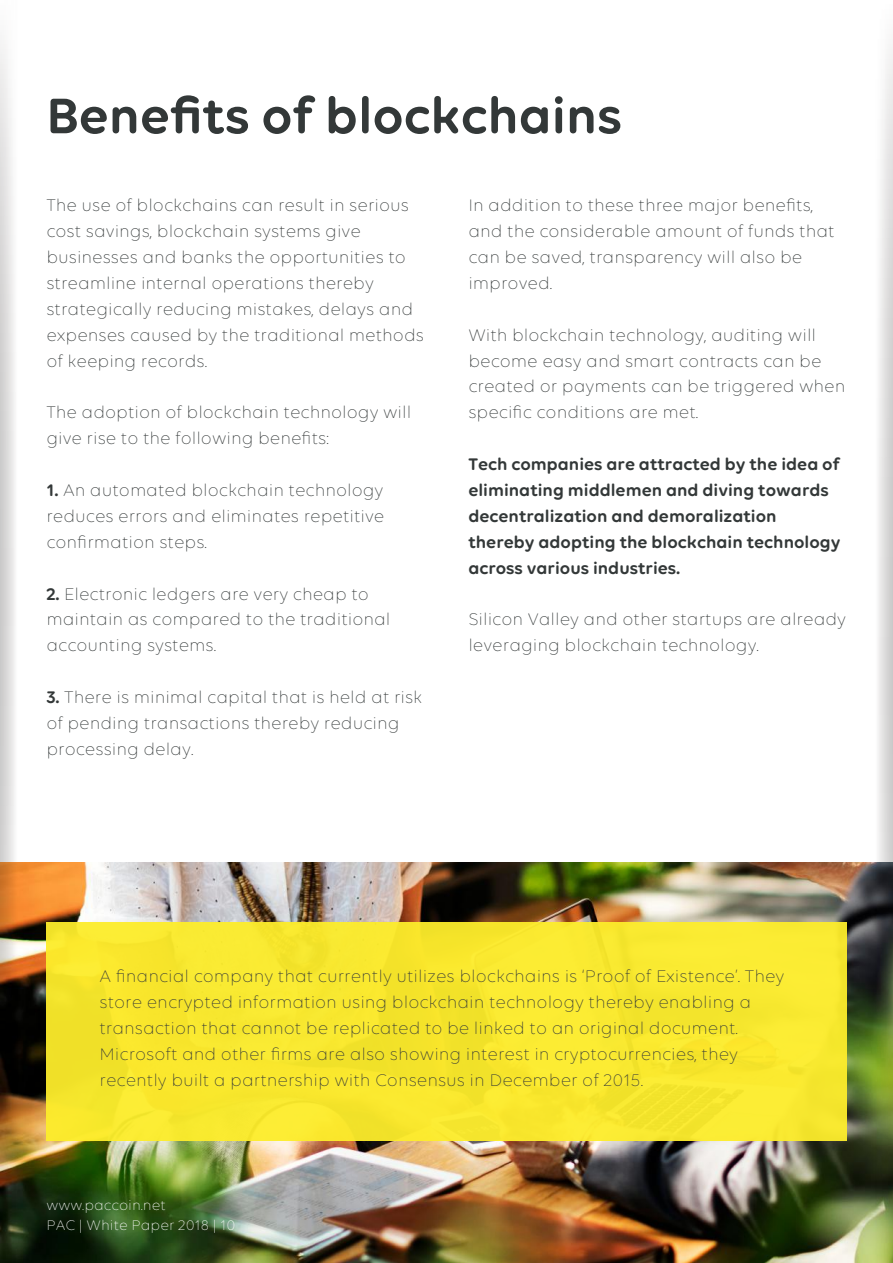
<style>
.page{position:relative;width:893px;height:1263px;background:#fff}
.page>*{position:absolute;margin:0;border:0;box-sizing:border-box;transform-origin:0 0}
.t1{font:600 54px "Volte Rounded";color:#333838}
.t2{font:300 18.15px/26px "Volte Rounded";color:#333838}
.t3{font:600 18.15px/26px "Volte Rounded";color:#333838}
.t4{font:300 15px/19.5px "Volte Rounded";color:#fff}
.s1{font-weight:600}
</style>
<div class="page">
<img style="left:18px;top:862px;width:857px;height:401px">
<div style="left:47px;top:922px;width:800px;height:218px;background:#fded2b"></div>
<svg style="left:0;top:40px;width:18px;height:1223px"></svg>
<svg style="left:875px;top:44px;width:18px;height:1219px"></svg>
<h1 class="t1" style="left:46px;top:84px;width:577px">Benefits of blockchains</h1>
<p class="t2" style="left:46px;top:192px;width:379px">The use of blockchains can result in serious cost savings, blockchain systems give businesses and banks the opportunities to streamline internal operations thereby strategically reducing mistakes, delays and expenses caused by the traditional methods of keeping records.</p>
<p class="t2" style="left:46px;top:399px;width:366px">The adoption of blockchain technology will give rise to the following benefits:</p>
<p class="t2" style="left:46px;top:477px;width:340px;text-align:justify"><span class="s1">1.</span> An automated blockchain technology reduces errors and eliminates repetitive confirmation steps.</p>
<p class="t2" style="left:46px;top:580px;width:346px"><span class="s1">2.</span> Electronic ledgers are very cheap to maintain as compared to the traditional accounting systems.</p>
<p class="t2" style="left:46px;top:684px;width:377px"><span class="s1">3.</span> There is minimal capital that is held at risk of pending transactions thereby reducing processing delay.</p>
<p class="t2" style="left:468px;top:192px;width:368px">In addition to these three major benefits, and the considerable amount of funds that can be saved, transparency will also be improved.</p>
<p class="t2" style="left:468px;top:321px;width:379px">With blockchain technology, auditing will become easy and smart contracts can be created or payments can be triggered when specific conditions are met.</p>
<p class="t3" style="left:468px;top:451px;width:374px">Tech companies are attracted by the idea of eliminating middlemen and diving towards decentralization and demoralization thereby adopting the blockchain technology across various industries.</p>
<p class="t2" style="left:468px;top:606px;width:379px">Silicon Valley and other startups are already leveraging blockchain technology.</p>
<p class="t2" style="left:100px;top:963px;width:686px">A financial company that currently utilizes blockchains is ‘Proof of Existence’. They store encrypted information using blockchain technology thereby enabling a transaction that cannot be replicated to be linked to an original document.<br>Microsoft and other firms are also showing interest in cryptocurrencies, they recently built a partnership with Consensus in December of 2015.</p>
<p class="t4" style="left:46px;top:1195px;width:191px">www.paccoin.net<br>PAC | White Paper 2018 | 10</p>
</div>
